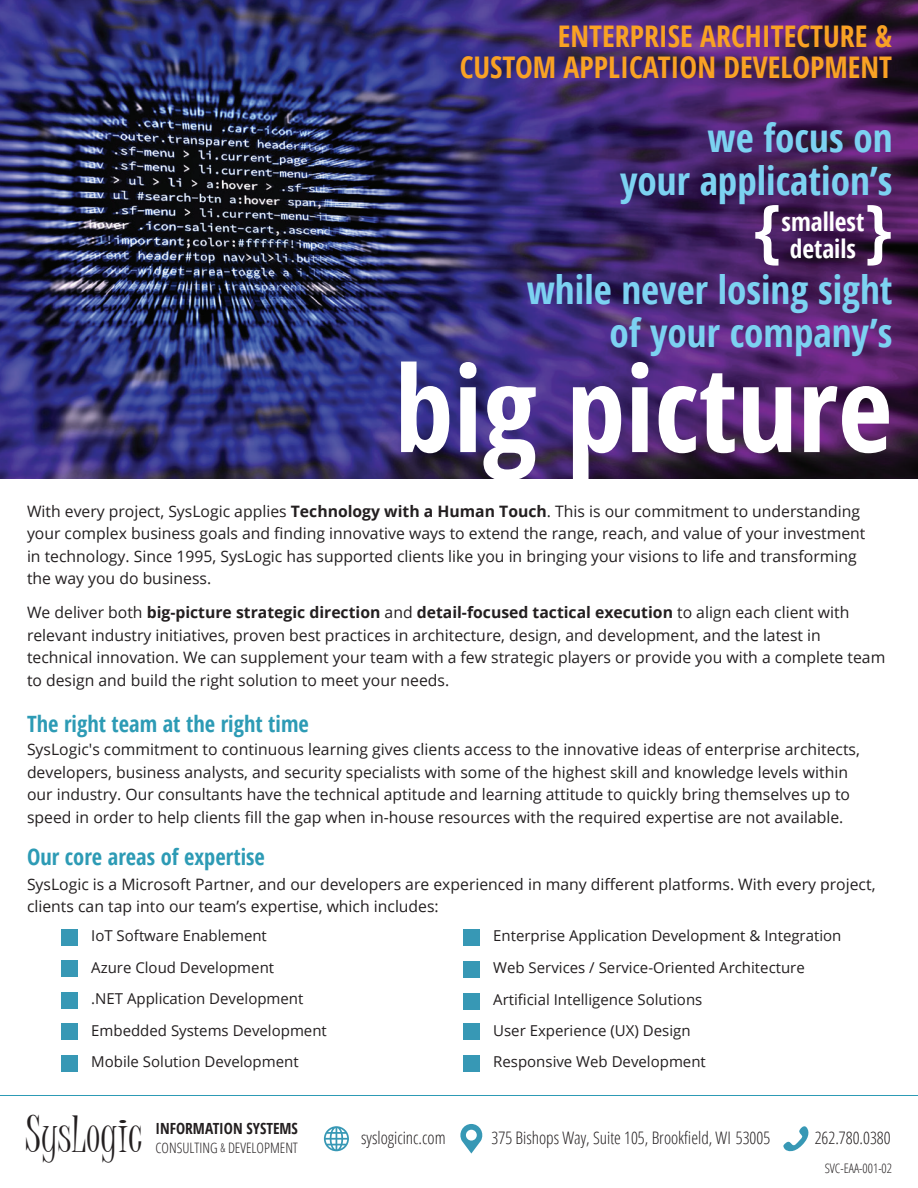
<style>
.page{position:relative;width:918px;height:1188px;background:#fff}
.page>*{position:absolute;margin:0;border:0;box-sizing:border-box;transform-origin:0 0}
.t1{font:700 119.25px "Open Sans Condensed";color:#fff}
.t2{font:65.4px "Gothic 725 BT Black A";color:#fff}
.t3{font:48.75px "Juice ITC";color:#231f20}
.t4{font:700 39.15px/42.5px "Open Sans Condensed";color:#7cd2f1;text-align:right}
.t5{font:700 29.85px/31px "Open Sans Condensed";color:#f9a224;text-align:right}
.t6{font:700 25.5px "Open Sans Condensed";color:#fff}
.t7{font:700 22.5px "Open Sans Condensed";color:#2d9bb5}
.t8{font:300 17.25px "Open Sans Condensed";color:#231f20}
.t9{font:15.75px/22.5px "Open Sans";color:#231f20}
.t10{font:700 15.3px "Open Sans Condensed";color:#231f20}
.t11{font:15px/31.5px "Open Sans";color:#231f20}
.t12{font:300 14.4px "Open Sans Condensed";color:#231f20}
.t13{font:300 13.2px "Open Sans Condensed";color:#231f20}
.s1{font-weight:700}
.s2{font-size:12px}
</style>
<div class="page">
<img style="left:0;top:0;width:918px;height:478px">
<svg style="left:783px;top:1126px;width:26px;height:26px"></svg>
<svg style="left:324px;top:1126px;width:25px;height:25px"></svg>
<svg style="left:460px;top:1124px;width:23px;height:30px"></svg>
<div style="left:61px;top:929px;width:17px;height:17px;background:#3798b5"></div>
<div style="left:61px;top:1024px;width:17px;height:16px;background:#3798b5"></div>
<div style="left:61px;top:992px;width:17px;height:17px;background:#3798b5"></div>
<div style="left:61px;top:1055px;width:17px;height:16px;background:#3798b5"></div>
<div style="left:61px;top:961px;width:17px;height:16px;background:#3798b5"></div>
<div style="left:463px;top:929px;width:17px;height:17px;background:#3798b5"></div>
<div style="left:463px;top:961px;width:17px;height:17px;background:#3798b5"></div>
<div style="left:463px;top:993px;width:17px;height:16px;background:#3798b5"></div>
<div style="left:463px;top:1024px;width:17px;height:16px;background:#3798b5"></div>
<div style="left:463px;top:1055px;width:17px;height:17px;background:#3798b5"></div>
<hr style="left:0;top:1095px;width:918px;height:1px;background:#2d9bb5">
<h3 class="t5" style="left:460px;top:20px;width:434px">ENTERPRISE ARCHITECTURE &amp;<br>CUSTOM APPLICATION DEVELOPMENT</h3>
<h3 class="t4" style="left:620px;top:116px;width:274px">we focus on<br>your application’s</h3>
<h2 class="t2" style="left:750px;top:189px;width:34px">{</h2>
<h2 class="t2" style="left:863px;top:189px;width:34px">}</h2>
<h3 class="t6" style="left:781px;top:204px;width:84px">smallest</h3>
<h3 class="t6" style="left:790px;top:231px;width:68px">details</h3>
<h3 class="t4" style="left:527px;top:268px;width:367px">while never losing sight of your company’s</h3>
<h1 class="t1" style="left:395px;top:326px;width:500px">big picture</h1>
<p class="t9" style="left:27px;top:499px;width:840px">With every project, SysLogic applies <span class="s1">Technology with a Human Touch</span>. This is our commitment to understanding your complex business goals and finding innovative ways to extend the range, reach, and value of your investment in technology. Since 1995, SysLogic has supported clients like you in bringing your visions to life and transforming the way you do business.</p>
<p class="t9" style="left:27px;top:601px;width:860px">We deliver both <span class="s1">big-picture strategic direction</span> and <span class="s1">detail-focused tactical execution</span> to align each client with relevant industry initiatives, proven best practices in architecture, design, and development, and the latest in technical innovation. We can supplement your team with a few strategic players or provide you with a complete team to design and build the right solution to meet your needs.</p>
<h3 class="t7" style="left:27px;top:708px;width:283px">The right team at the right time</h3>
<p class="t9" style="left:27px;top:738px;width:834px">SysLogic's commitment to continuous learning gives clients access to the innovative ideas of enterprise architects, developers, business analysts, and security specialists with some of the highest skill and knowledge levels within our industry. Our consultants have the technical aptitude and learning attitude to quickly bring themselves up to speed in order to help clients fill the gap when in-house resources with the required expertise are not available.</p>
<h3 class="t7" style="left:27px;top:841px;width:239px">Our core areas of expertise</h3>
<p class="t9" style="left:27px;top:872px;width:850px">SysLogic is a Microsoft Partner, and our developers are experienced in many different platforms. With every project, clients can tap into our team’s expertise, which includes:</p>
<p class="t11" style="left:91px;top:920px;width:177px">IoT Software Enablement</p>
<p class="t11" style="left:493px;top:920px;width:350px">Enterprise Application Development &amp; Integration Web Services / Service-Oriented Architecture Artificial Intelligence Solutions<br>User Experience (UX) Design<br>Responsive Web Development</p>
<p class="t11" style="left:91px;top:951px;width:184px">Azure Cloud Development</p>
<p class="t11" style="left:91px;top:983px;width:214px">.NET Application Development</p>
<p class="t11" style="left:91px;top:1014px;width:237px">Embedded Systems Development</p>
<p class="t11" style="left:91px;top:1045px;width:209px">Mobile Solution Development</p>
<h3 class="t3" style="left:25px;top:1107px;width:119px">SysLogic</h3>
<p class="t10" style="left:156px;top:1118px;width:144px">INFORMATION SYSTEMS</p>
<p class="t12" style="left:156px;top:1138px;width:144px">CONSULTING <span class="s2">&amp;</span> DEVELOPMENT</p>
<p class="t8" style="left:361px;top:1126px;width:86px">syslogicinc.com</p>
<p class="t8" style="left:492px;top:1126px;width:280px">375 Bishops Way, Suite 105, Brookfield, WI 53005</p>
<p class="t8" style="left:815px;top:1126px;width:78px">262.780.0380</p>
<p class="t13" style="left:825px;top:1159px;width:69px">SVC-EAA-001-02</p>
</div>
